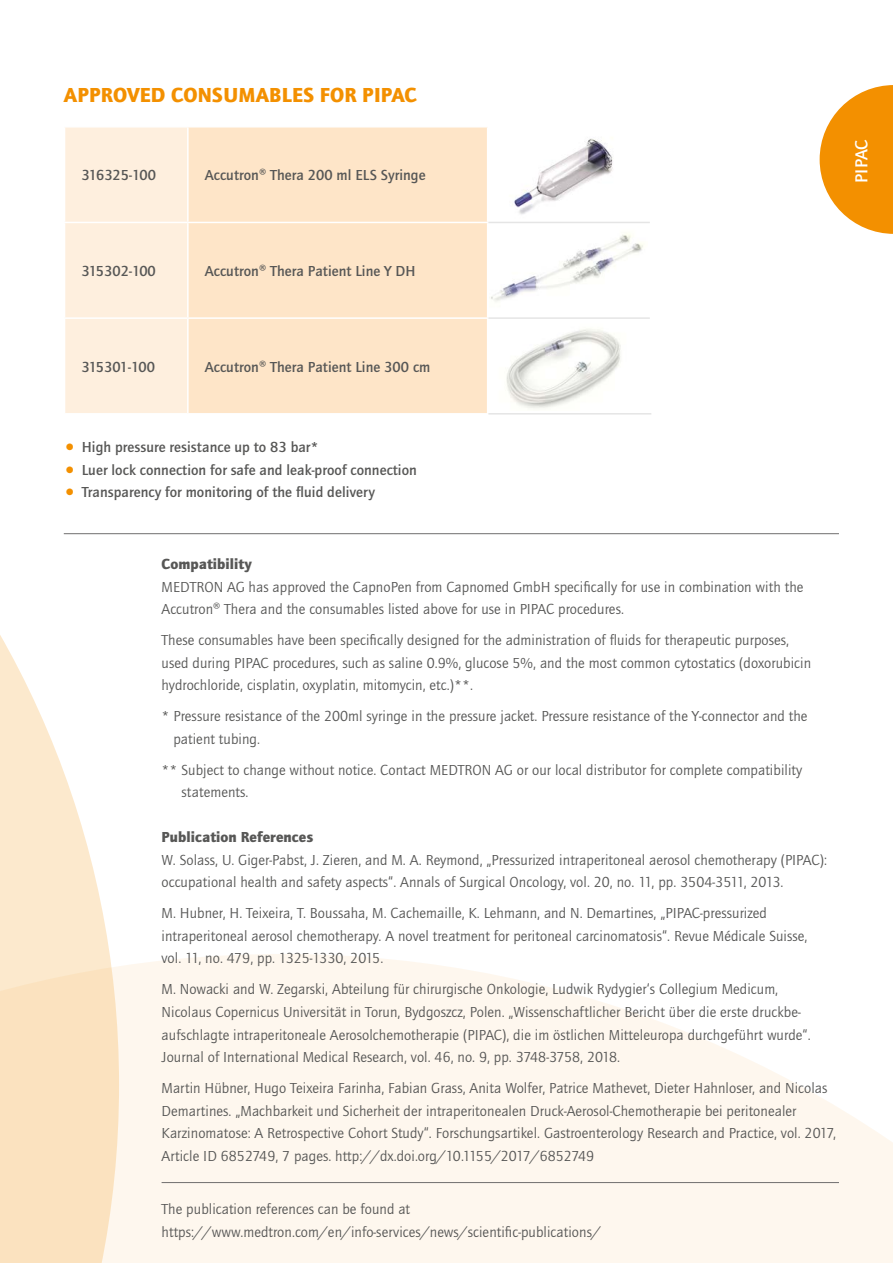
<style>
.page{position:relative;width:893px;height:1263px;background:#fff}
.page>*{position:absolute;margin:0;border:0;box-sizing:border-box;transform-origin:0 0}
.t1{font:900 21px "Quay Sans ITC Pro";letter-spacing:.01em;color:#f39000}
.t2{font:500 18px "Quay Sans ITC Pro";color:#fff}
.t3{font:15px/22.5px "Quay Sans ITC Pro";letter-spacing:.005em;color:#575756}
.t4{font:500 15px "Quay Sans ITC Pro";letter-spacing:.005em;color:#575756}
.t5{font:900 15px "Quay Sans ITC Pro";letter-spacing:.005em;color:#575756}
.t6{font:500 15px "Quay Sans ITC Pro";letter-spacing:-.055em;color:#575756}
.s1{font-size:24px;color:#f39000}
</style>
<div class="page">
<svg style="left:119px;top:954px;width:774px;height:309px;fill:#fef7ee"></svg>
<svg style="left:0;top:635px;width:119px;height:628px"></svg>
<img style="left:491px;top:233px;width:153px;height:69px">
<img style="left:506px;top:329px;width:115px;height:80px">
<img style="left:514px;top:138px;width:99px;height:77px">
<svg style="left:820px;top:85px;width:73px;height:149px"></svg>
<div style="left:65px;top:128px;width:122px;height:285px;background:#feefde"></div>
<div style="left:189px;top:128px;width:298px;height:285px;background:#fee5c8"></div>
<hr style="left:64px;top:222px;width:124px;height:1px;background:#fff">
<hr style="left:188px;top:222px;width:300px;height:1px;background:#fff">
<hr style="left:64px;top:317px;width:124px;height:2px;background:#fff">
<hr style="left:188px;top:317px;width:300px;height:2px;background:#fff">
<hr style="left:488px;top:413px;width:163px;height:2px;background:#e5e5e5">
<hr style="left:488px;top:222px;width:162px;height:1px;background:#e5e5e5">
<hr style="left:488px;top:317px;width:162px;height:2px;background:#e5e5e5">
<hr style="left:64px;top:533px;width:775px;height:1px;background:#706f6f">
<hr style="left:162px;top:1182px;width:677px;height:1px;background:#706f6f">
<h1 class="t1" style="left:64px;top:81px;width:355px">APPROVED CONSUMABLES FOR PIPAC</h1>
<p class="t4" style="left:82px;top:166px;width:76px">316325-100</p>
<p class="t4" style="left:205px;top:166px;width:222px">Accutron® Thera 200 ml ELS Syringe</p>
<p class="t4" style="left:82px;top:262px;width:76px">315302-100</p>
<p class="t4" style="left:205px;top:262px;width:212px">Accutron® Thera Patient Line Y DH</p>
<p class="t2" style="left:850px;top:183px;width:45px;rotate:-90deg">PIPAC</p>
<p class="t6" style="left:82px;top:357px;width:75px">315301-100</p>
<p class="t4" style="left:205px;top:357px;width:227px">Accutron® Thera Patient Line 300 cm</p>
<p class="t4" style="left:64px;top:438px;width:256px"><span class="s1">•</span> High pressure resistance up to 83 bar*</p>
<p class="t4" style="left:64px;top:460px;width:355px"><span class="s1">•</span> Luer lock connection for safe and leak-proof connection</p>
<p class="t4" style="left:64px;top:483px;width:313px"><span class="s1">•</span> Transparency for monitoring of the fluid delivery</p>
<p class="t5" style="left:162px;top:555px;width:92px">Compatibility</p>
<p class="t3" style="left:162px;top:576px;width:643px">MEDTRON AG has approved the CapnoPen from Capnomed GmbH specifically for use in combination with the<br>Accutron® Thera and the consumables listed above for use in PIPAC procedures.</p>
<p class="t3" style="left:162px;top:629px;width:651px">These consumables have been specifically designed for the administration of fluids for therapeutic purposes, used during PIPAC procedures, such as saline 0.9%, glucose 5%, and the most common cytostatics (doxorubicin hydrochloride, cisplatin, oxyplatin, mitomycin, etc.)**.</p>
<p class="t3" style="left:173px;top:705px;width:636px;text-indent:-12px">* Pressure resistance of the 200ml syringe in the pressure jacket. Pressure resistance of the Y-connector and the patient tubing.</p>
<p class="t3" style="left:181px;top:759px;width:622px;text-indent:-20px">** Subject to change without notice. Contact MEDTRON AG or our local distributor for complete compatibility statements.</p>
<p class="t5" style="left:162px;top:828px;width:153px">Publication References</p>
<p class="t3" style="left:162px;top:849px;width:667px">W. Solass, U. Giger-Pabst, J. Zieren, and M. A. Reymond, „Pressurized intraperitoneal aerosol chemotherapy (PIPAC): occupational health and safety aspects“. Annals of Surgical Oncology, vol. 20, no. 11, pp. 3504-3511, 2013.</p>
<p class="t3" style="left:162px;top:902px;width:647px">M. Hubner, H. Teixeira, T. Boussaha, M. Cachemaille, K. Lehmann, and N. Demartines, „PIPAC-pressurized intraperitoneal aerosol chemotherapy. A novel treatment for peritoneal carcinomatosis“. Revue Médicale Suisse, vol. 11, no. 479, pp. 1325-1330, 2015.</p>
<p class="t3" style="left:162px;top:978px;width:650px">M. Nowacki and W. Zegarski, Abteilung für chirurgische Onkologie, Ludwik Rydygier‘s Collegium Medicum, Nicolaus Copernicus Universität in Torun, Bydgoszcz, Polen. „Wissenschaftlicher Bericht über die erste druckbe&shy;aufschlagte intraperitoneale Aerosolchemotherapie (PIPAC), die im östlichen Mitteleuropa durchgeführt wurde“.<br>Journal of International Medical Research, vol. 46, no. 9, pp. 3748-3758, 2018.</p>
<p class="t3" style="left:162px;top:1077px;width:676px">Martin Hübner, Hugo Teixeira Farinha, Fabian Grass, Anita Wolfer, Patrice Mathevet, Dieter Hahnloser, and Nicolas Demartines. „Machbarkeit und Sicherheit der intraperitonealen Druck-Aerosol-Chemotherapie bei peritonealer Karzinomatose: A Retrospective Cohort Study“. Forschungsartikel. Gastroenterology Research and Practice, vol. 2017, Article ID 6852749, 7 pages. http://dx.doi.org/10.1155/2017/6852749</p>
<p class="t3" style="left:162px;top:1198px;width:441px">The publication references can be found at https://www.medtron.com/en/info-services/news/scientific-publications/</p>
</div>
